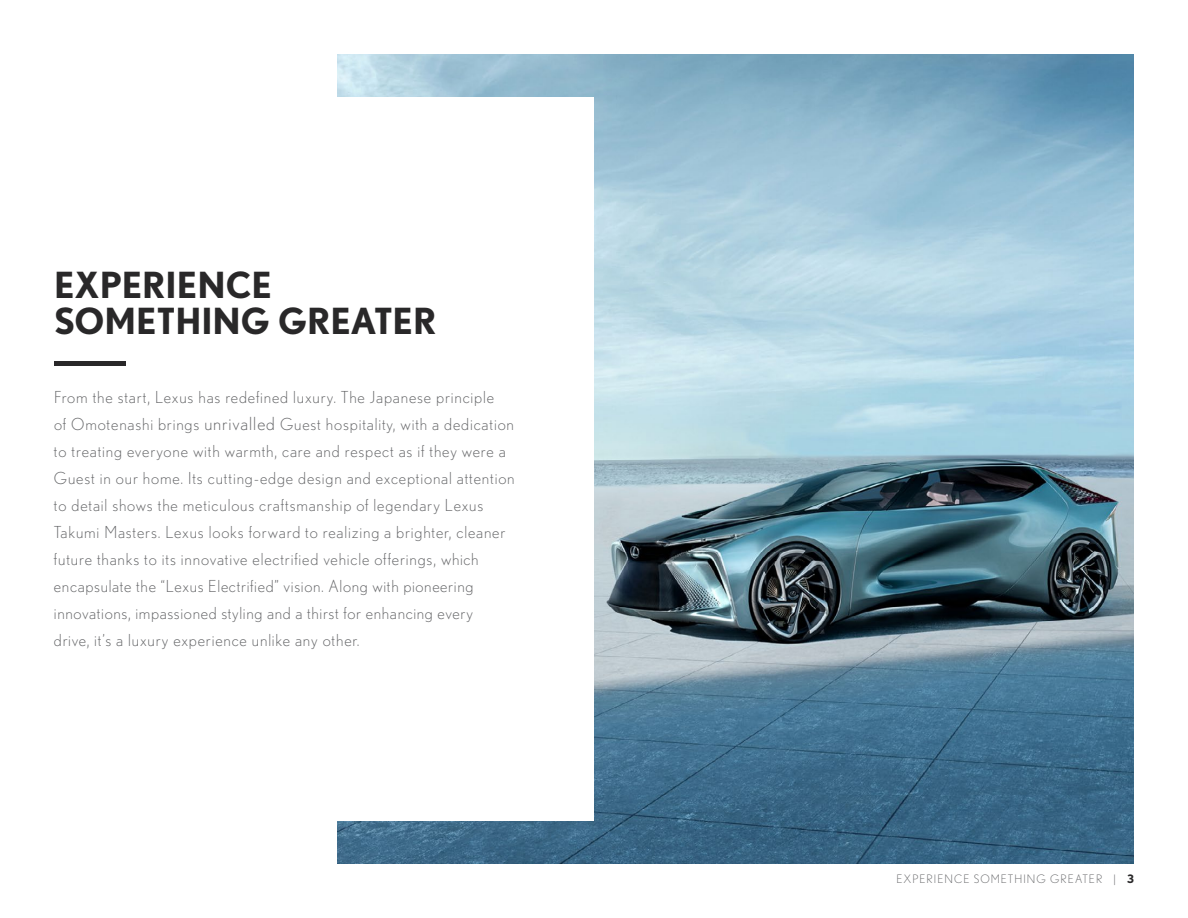
<style>
.page{position:relative;width:1188px;height:918px;background:#fff}
.page>*{position:absolute;margin:0;border:0;box-sizing:border-box;transform-origin:0 0}
.t1{font:700 36px/36px "Nobel";color:#292829}
.t2{font:300 16.5px/27px "Nobel";letter-spacing:.05em;color:#636466}
.t3{font:300 11.55px "Nobel";letter-spacing:.09em;color:#636466}
.s1{font-size:18px}
.s2{font-weight:700;color:#292829}
</style>
<div class="page">
<img style="left:338px;top:54px;width:796px;height:810px">
<div style="left:0;top:97px;width:594px;height:724px;background:#fff"></div>
<div style="left:54px;top:361px;width:72px;height:5px;background:#292829"></div>
<h1 class="t1" style="left:54px;top:267px;width:384px">EXPERIENCE<br>SOMETHING GREATER</h1>
<p class="t2" style="left:54px;top:383px;width:462px">From the start, Lexus has redefined luxury. The Japanese principle<br>of Omotenashi brings <span class="s1">unrivalled</span> Guest hospitality, with a dedication to treating everyone with warmth, care and respect as if they were a Guest in our home. Its cutting-edge design and exceptional attention to detail shows the meticulous craftsmanship of legendary Lexus Takumi Masters. Lexus looks forward to realizing a brighter, cleaner future thanks to its innovative electrified vehicle offerings, which encapsulate the “Lexus Electrified” vision. Along with pioneering innovations, impassioned styling and a thirst for enhancing every<br>drive, it’s a luxury experience unlike any other.</p>
<p class="t3" style="left:896px;top:872px;width:239px">EXPERIENCE SOMETHING GREATER | <span class="s2">3</span></p>
</div>
